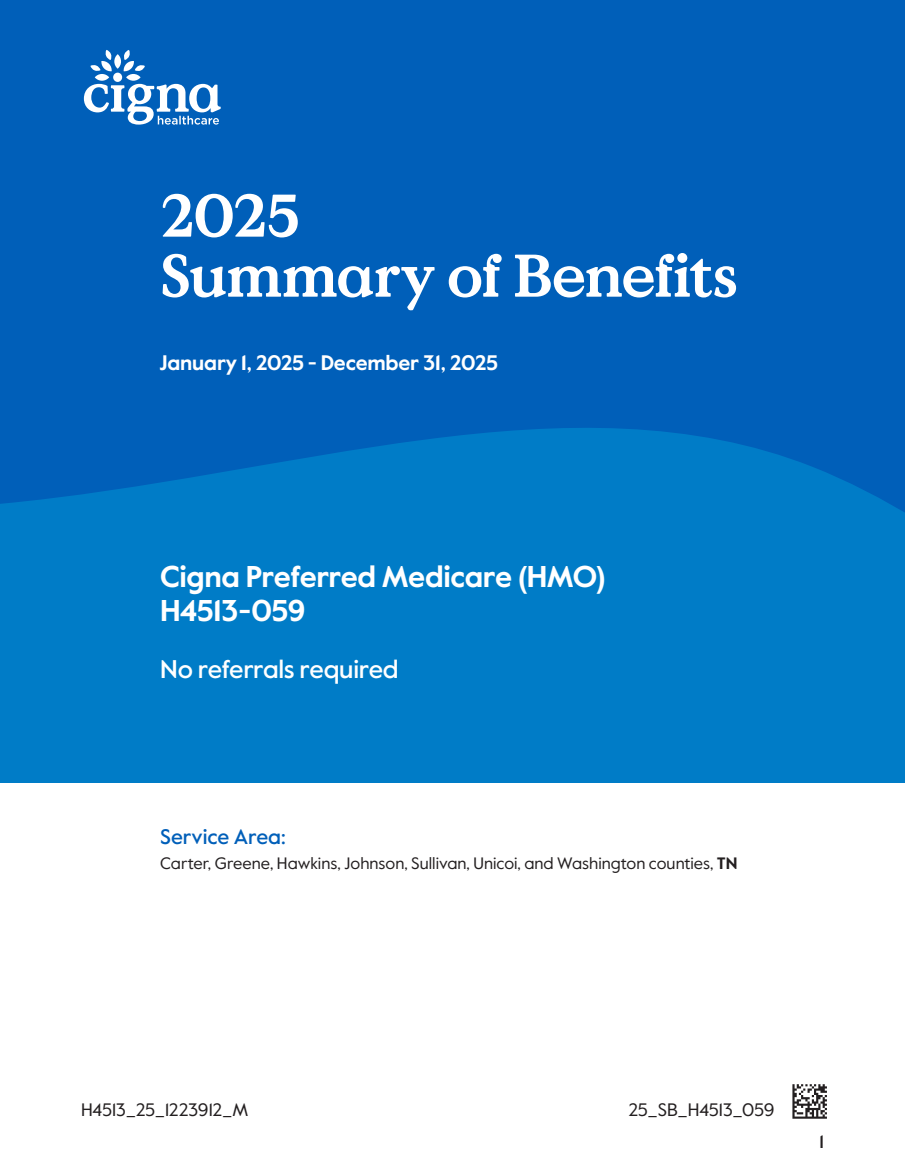
<style>
.page{position:relative;width:905px;height:1175px;background:#fff}
.page>*{position:absolute;margin:0;border:0;box-sizing:border-box;transform-origin:0 0}
.t1{font:700 60px "Value Serif Pro";letter-spacing:-.03em;color:#fff}
.subtitle_toc{font:700 30px/34.5px "Value Sans Pro";letter-spacing:-.02em;color:#fff}
.blurb{font:500 25.5px "Value Sans Pro";letter-spacing:-.015em;color:#fff}
.dates{font:700 21px "Value Sans Pro";letter-spacing:-.01em;color:#fff}
.service_area_heading{font:500 21px "Value Sans Pro";letter-spacing:-.005em;color:#005fb9}
.mat_ID{font:18px "Value Sans Pro";letter-spacing:-.01em;color:#231f20}
.print_code{font:18px "Value Sans Pro";letter-spacing:-.005em;color:#231f20}
.t2{font:500 18px "Value Sans Pro";color:#231f20}
.para_service_area{font:16.5px "Value Sans Pro";color:#231f20}
.s1{font-weight:700}
</style>
<div class="page">
<hr style="left:792px;top:1084px;width:2px;height:34px;background:#231f20">
<svg style="left:794px;top:1084px;width:32px;height:34px"></svg>
<div style="left:0;top:338px;width:904px;height:445px;background:#007cc7"></div>
<svg style="left:0;top:0;width:904px;height:512px;background:#0062ba"></svg>
<svg style="left:84px;top:50px;width:137px;height:75px"></svg>
<p class="t1" style="left:160px;top:179px;width:142px">2025</p>
<p class="t1" style="left:160px;top:239px;width:579px">Summary of Benefits</p>
<p class="dates" style="left:159px;top:350px;width:340px">January 1, 2025 - December 31, 2025</p>
<p class="subtitle_toc" style="left:160px;top:560px;width:447px">Cigna Preferred Medicare (HMO)<br>H4513-059</p>
<p class="blurb" style="left:160px;top:654px;width:240px">No referrals required</p>
<p class="service_area_heading" style="left:160px;top:823px;width:127px">Service Area:</p>
<p class="para_service_area" style="left:160px;top:853px;width:578px">Carter, Greene, Hawkins, Johnson, Sullivan, Unicoi, and Washington counties, <span class="s1">TN</span></p>
<p class="mat_ID" style="left:81px;top:1098px;width:169px">H4513_25_1223912_M</p>
<p class="print_code" style="left:628px;top:1098px;width:147px">25_SB_H4513_059</p>
<p class="t2" style="left:819px;top:1130px;width:6px">1</p>
</div>
